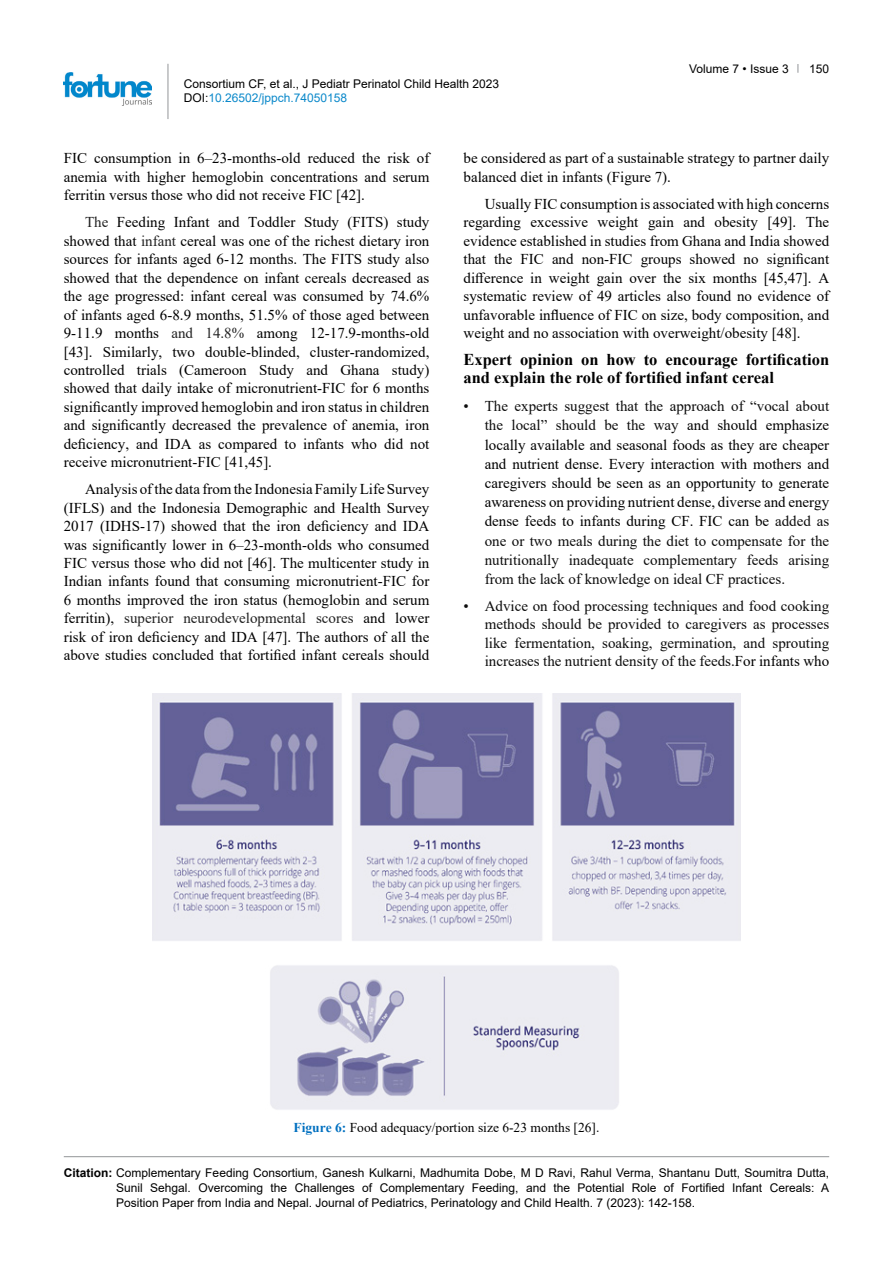
<style>
.page{position:relative;width:893px;height:1263px;background:#fff}
.page>*{position:absolute;margin:0;border:0;box-sizing:border-box;transform-origin:0 0}
.t1{font:700 16.5px/18.5px "Times New Roman";color:#000}
.t2{font:15px/18.5px "Times New Roman";color:#000;text-align:justify}
.t3{font:15px/18.5px "Times New Roman";color:#0d0d0d;text-align:justify}
.t4{font:13.5px "Times New Roman";color:#000}
.t5{font:12px/15px "Arial";color:#000}
.s1{color:#0a88ca}
.s2{color:#212121}
.s3{color:#0d0d0d}
.s4{color:#000}
.s5{font-weight:700;color:#0070c0}
.s6{font-weight:700}
</style>
<div class="page">
<hr style="left:168px;top:64px;width:1px;height:55px;background:#939598">
<img style="left:64px;top:72px;width:88px;height:33px">
<hr style="left:64px;top:1156px;width:765px;height:1px;background:#939598">
<img style="left:153px;top:693px;width:587px;height:417px">
<p class="t5" style="left:184px;top:76px;width:317px;line-height:14.4px">Consortium CF, et al., J Pediatr Perinatol Child Health 2023<br>DOI:<span class="s1">10.26502/jppch.74050158</span></p>
<p class="t5" style="left:689px;top:61px;width:101px">Volume 7 • Issue 3</p>
<p class="t5" style="left:809px;top:61px;width:22px">150</p>
<p class="t2" style="left:64px;top:149px;width:367px">FIC consumption in 6–23-months-old reduced the risk of anemia with higher hemoglobin concentrations and serum ferritin versus those who did not receive FIC [42].</p>
<p class="t2" style="left:64px;top:213px;width:367px;text-indent:21px"><span class="s2">The</span> Feeding Infant and Toddler Study (FITS) study showed that <span class="s2">infant</span> cereal was one of the richest dietary iron sources for infants aged 6-12 months. The FITS study also showed that the dependence on infant cereals decreased as the age progressed: infant cereal was consumed by 74.6% of infants aged 6-8.9 months, 51.5% of those aged between 9-11.9 months <span class="s2">and 14.8%</span> among 12-17.9-months-old [43]. Similarly, two double‐blinded, cluster‐randomized, controlled trials (Cameroon Study and Ghana study) showed that daily intake of micronutrient-FIC for 6 months significantly improved hemoglobin and iron status in children and significantly decreased the prevalence of anemia, iron deficiency, and IDA as compared to infants who did not receive micronutrient-FIC [41,45].</p>
<p class="t2" style="left:64px;top:479px;width:367px;text-indent:21px">Analysis of the data from the Indonesia Family Life Survey (IFLS) and the Indonesia Demographic and Health Survey 2017 (IDHS-17) showed that the iron deficiency and IDA was significantly lower in 6–23-month-olds who consumed FIC versus those who did not [46]. The multicenter study in Indian infants found that consuming micronutrient-FIC for 6 months improved the iron status (hemoglobin and serum ferritin), <span class="s2">superior neurodevelopmental scores</span> and lower risk of iron deficiency and IDA [47]. The authors of all the above studies concluded that fortified infant cereals should</p>
<p class="t2" style="left:463px;top:149px;width:367px">be considered as part of a sustainable strategy to partner daily balanced diet in infants (Figure 7).</p>
<p class="t2" style="left:463px;top:194px;width:367px;text-indent:21px">Usually FIC consumption is associated with high concerns regarding excessive weight gain and obesity [49]. The evidence established in studies from Ghana and India showed that the FIC and non-FIC groups showed no significant difference in weight gain over the six months [45,47]. A systematic review of 49 articles also found no evidence of unfavorable influence of FIC on size, body composition, and weight and no association with overweight/obesity [48].</p>
<p class="t1" style="left:463px;top:350px;width:367px">Expert opinion on how to encourage fortification and explain the role of fortified infant cereal</p>
<p class="t2" style="left:485px;top:396px;width:346px;line-height:19.2px;text-indent:-21px"><span class="s3">• The experts suggest that the approach of “vocal about the local” should be the way</span> and should emphasize locally available and seasonal foods as they are cheaper and nutrient dense. Every interaction with mothers and caregivers should be seen as an opportunity to generate awareness on providing nutrient dense, diverse and energy dense feeds to infants during CF. FIC can be <span class="s3">added as one or two meals during the diet to compensate for the nutritionally inadequate complementary feeds arising from the lack of knowledge on ideal CF practices.</span></p>
<p class="t3" style="left:485px;top:596px;width:346px;text-indent:-21px">• Advice on food processing techniques and food cooking methods should be provided to caregivers as processes like fermentation, soaking, germination, and sprouting increases the nutrient density of the feeds.<span class="s4">For infants who</span></p>
<p class="t4" style="left:293px;top:1118px;width:307px"><span class="s5">Figure 6:</span> Food adequacy/portion size 6-23 months [26].</p>
<p class="t5" style="left:116px;top:1165px;width:715px;text-align:justify;text-indent:-52px"><span class="s6">Citation:</span> Complementary Feeding Consortium, Ganesh Kulkarni, Madhumita Dobe, M D Ravi, Rahul Verma, Shantanu Dutt, Soumitra Dutta, Sunil Sehgal. Overcoming the Challenges of Complementary Feeding, and the Potential Role of Fortified Infant Cereals: A Position Paper from India and Nepal. Journal of Pediatrics, Perinatology and Child Health. 7 (2023): 142-158.</p>
</div>
